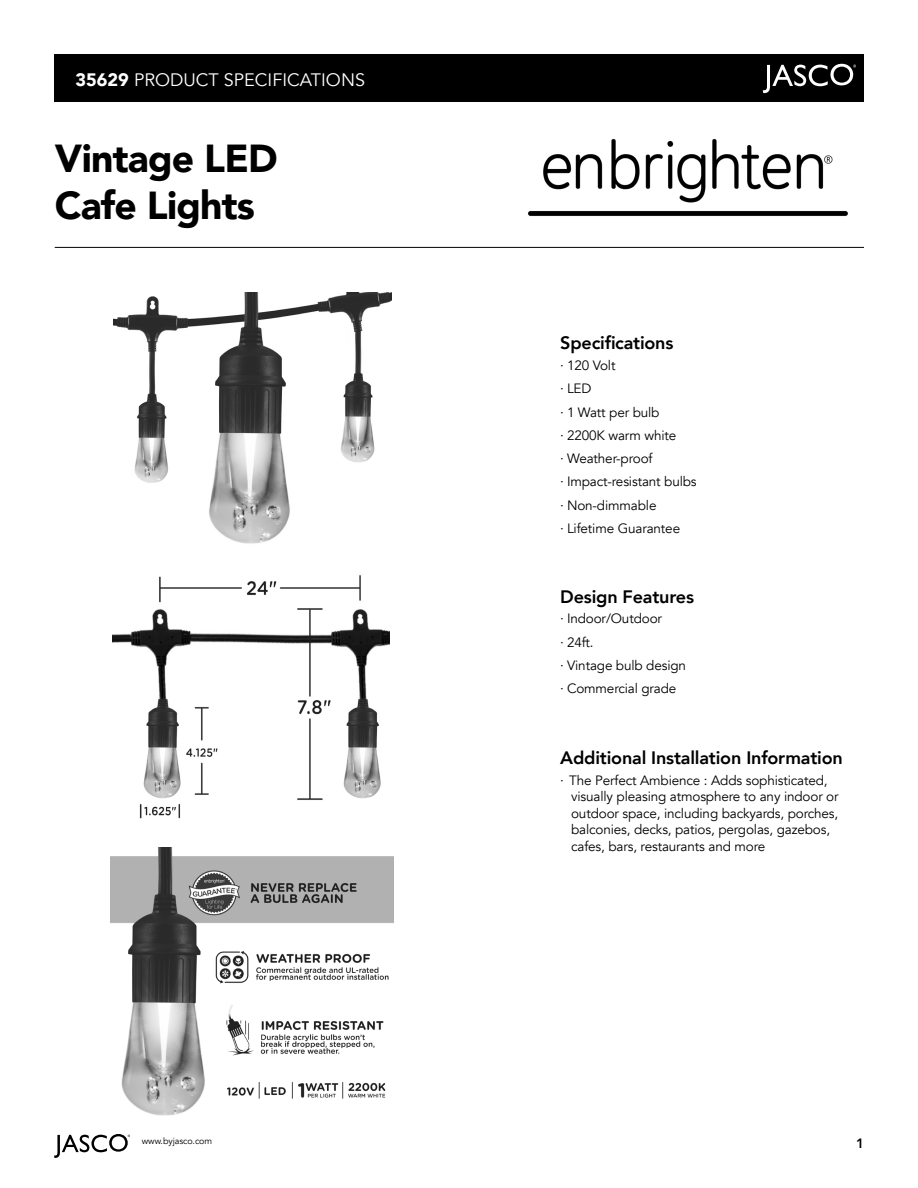
<style>
.page{position:relative;width:918px;height:1188px;background:#fff}
.page>*{position:absolute;margin:0;border:0;box-sizing:border-box;transform-origin:0 0}
.t1{font:900 39px "Avenir";letter-spacing:-.02em;color:#000}
.Body{font:800 18px "Avenir";letter-spacing:-.01em;color:#000}
.t2{font:18px "Avenir";color:#fff}
.Body-2{font:13.5px/16.5px "Avenir";letter-spacing:-.01em;color:#000}
.Body-3{font:800 13.5px "Avenir";color:#000}
.Body-4{font:9px "Avenir";letter-spacing:-.01em;color:#000}
.s1{font-weight:900}
</style>
<div class="page">
<div style="left:55px;top:55px;width:809px;height:47px;background:#000"></div>
<svg style="left:54px;top:1134px;width:76px;height:24px"></svg>
<hr style="left:55px;top:247px;width:809px;height:1px;background:#000">
<svg style="left:763px;top:64px;width:93px;height:29px"></svg>
<img style="left:528px;top:138px;width:320px;height:78px">
<img style="left:114px;top:293px;width:277px;height:251px">
<img style="left:112px;top:575px;width:278px;height:244px">
<img style="left:111px;top:847px;width:282px;height:269px">
<p class="t2" style="left:76px;top:69px;width:291px"><span class="s1">35629</span> PRODUCT SPECIFICATIONS</p>
<p class="t1" style="left:55px;top:125px;width:225px">Vintage LED</p>
<p class="t1" style="left:55px;top:172px;width:202px">Cafe Lights</p>
<p class="Body" style="left:560px;top:329px;width:115px">Specifications</p>
<p class="Body-2" style="left:560px;top:358px;width:57px">· 120 Volt</p>
<p class="Body-2" style="left:560px;top:381px;width:33px">· LED</p>
<p class="Body-2" style="left:560px;top:404px;width:101px">· 1 Watt per bulb</p>
<p class="Body-2" style="left:560px;top:427px;width:118px">· 2200K warm white</p>
<p class="Body-2" style="left:560px;top:451px;width:94px">· Weather-proof</p>
<p class="Body-2" style="left:560px;top:474px;width:138px">· Impact-resistant bulbs</p>
<p class="Body-2" style="left:560px;top:497px;width:98px">· Non-dimmable</p>
<p class="Body-2" style="left:560px;top:520px;width:121px">· Lifetime Guarantee</p>
<p class="Body" style="left:560px;top:582px;width:135px">Design Features</p>
<p class="Body-2" style="left:560px;top:611px;width:103px">· Indoor/Outdoor</p>
<p class="Body-2" style="left:560px;top:634px;width:35px">· 24ft.</p>
<p class="Body-2" style="left:560px;top:657px;width:127px">· Vintage bulb design</p>
<p class="Body-2" style="left:560px;top:680px;width:118px">· Commercial grade</p>
<p class="Body" style="left:560px;top:744px;width:284px">Additional Installation Information</p>
<p class="Body-2" style="left:571px;top:772px;width:269px;text-indent:-11px">· The Perfect Ambience : Adds sophisticated, visually pleasing atmosphere to any indoor or outdoor space, including backyards, porches, balconies, decks, patios, pergolas, gazebos, cafes, bars, restaurants and more</p>
<p class="Body-4" style="left:142px;top:1135px;width:72px">www.byjasco.com</p>
<p class="Body-3" style="left:856px;top:1133px;width:9px">1</p>
</div>
